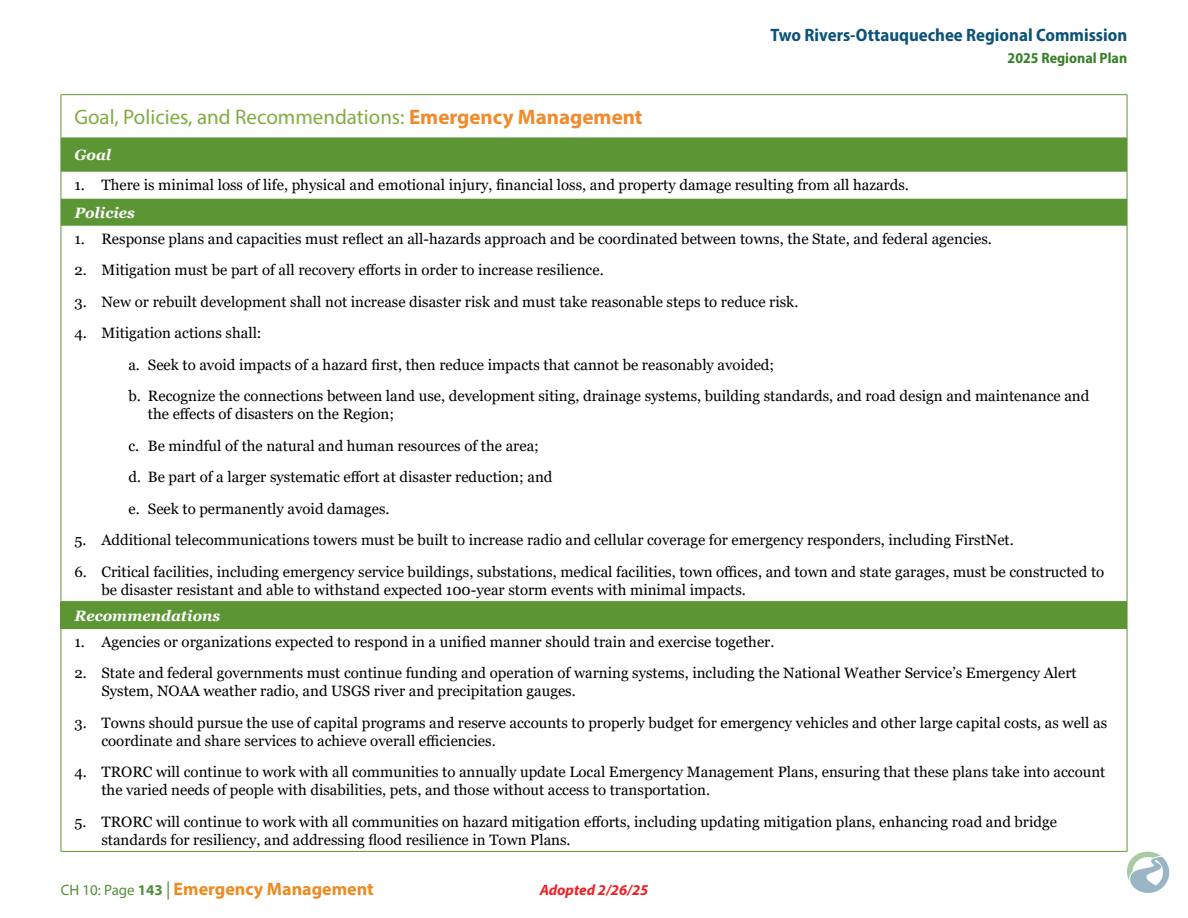
<style>
.page{position:relative;width:1188px;height:918px;background:#fff}
.page>*{position:absolute;margin:0;border:0;box-sizing:border-box;transform-origin:0 0}
.Goal_Header{font:21px "Myriad Pro";color:#80ad41}
.t1{font:18px "Myriad Variable Concept";color:#0d5377}
.t2{font:700 18px "Myriad Pro";color:#ed8b22}
.t3{font:15px/18px "Georgia";color:#000}
.Goal_Table_Header_2{font:italic 700 15px "Georgia";color:#fff}
.t4{font:15px "Myriad Variable Concept";color:#368027}
.t5{font:italic 700 15px "Myriad Pro";color:#ed2124}
.s1{font-weight:700;color:#ef8b2d}
.s2{font-weight:400;font-size:15px;color:#508f37}
.s3{font-size:15px;color:#508f37}
.s4{font-weight:400;color:#508f37}
</style>
<div class="page">
<img style="left:1128px;top:851px;width:41px;height:41px">
<svg style="left:62px;top:137px;width:1065px;height:89px;fill:#5c9634"></svg>
<div style="left:61px;top:602px;width:1066px;height:27px;background:#5c9634"></div>
<hr style="left:61px;top:137px;width:1px;height:35px;background:#5c9634">
<hr style="left:1127px;top:137px;width:1px;height:35px;background:#5c9634">
<hr style="left:61px;top:94px;width:1066px;height:1px;background:#5c9634">
<hr style="left:61px;top:95px;width:1px;height:42px;background:#5c9634">
<hr style="left:1127px;top:95px;width:1px;height:42px;background:#5c9634">
<svg style="left:61px;top:172px;width:1px;height:54px"></svg>
<svg style="left:1127px;top:172px;width:1px;height:54px"></svg>
<hr style="left:61px;top:226px;width:1px;height:375px;background:#5c9634">
<hr style="left:1127px;top:226px;width:1px;height:375px;background:#5c9634">
<hr style="left:61px;top:601px;width:1066px;height:1px;background:#5c9634">
<svg style="left:1127px;top:602px;width:1px;height:26px"></svg>
<hr style="left:61px;top:629px;width:1px;height:222px;background:#5c9634">
<hr style="left:1127px;top:629px;width:1px;height:222px;background:#5c9634">
<hr style="left:61px;top:851px;width:1066px;height:1px;background:#5c9634">
<p class="t1" style="left:771px;top:24px;width:358px">Two Rivers-Ottauquechee Regional Commission</p>
<p class="t4" style="left:1008px;top:49px;width:121px">2025 Regional Plan</p>
<p class="Goal_Header" style="left:74px;top:104px;width:570px">Goal, Policies, and Recommendations: <span class="s1">Emergency Management</span></p>
<p class="Goal_Table_Header_2" style="left:74px;top:145px;width:38px">Goal</p>
<p class="t3" style="left:74px;top:176px;width:836px">1. There is minimal loss of life, physical and emotional injury, financial loss, and property damage resulting from all hazards.</p>
<p class="Goal_Table_Header_2" style="left:74px;top:203px;width:62px">Policies</p>
<p class="t3" style="left:74px;top:230px;width:919px">1. Response plans and capacities must reflect an all-hazards approach and be coordinated between towns, the State, and federal agencies.</p>
<p class="t3" style="left:74px;top:261px;width:531px">2. Mitigation must be part of all recovery efforts in order to increase resilience.</p>
<p class="t3" style="left:74px;top:293px;width:725px">3. New or rebuilt development shall not increase disaster risk and must take reasonable steps to reduce risk.</p>
<p class="t3" style="left:74px;top:324px;width:189px">4. Mitigation actions shall:</p>
<p class="t3" style="left:128px;top:356px;width:647px">a. Seek to avoid impacts of a hazard first, then reduce impacts that cannot be reasonably avoided;</p>
<p class="t3" style="left:148px;top:387px;width:943px;text-indent:-20px">b. Recognize the connections between land use, development siting, drainage systems, building standards, and road design and maintenance and the effects of disasters on the Region;</p>
<p class="t3" style="left:128px;top:437px;width:412px">c. Be mindful of the natural and human resources of the area;</p>
<p class="t3" style="left:128px;top:468px;width:426px">d. Be part of a larger systematic effort at disaster reduction; and</p>
<p class="t3" style="left:128px;top:500px;width:263px">e. Seek to permanently avoid damages.</p>
<p class="t3" style="left:74px;top:531px;width:941px">5. Additional telecommunications towers must be built to increase radio and cellular coverage for emergency responders, including FirstNet.</p>
<p class="t3" style="left:101px;top:563px;width:1004px;text-indent:-27px">6. Critical facilities, including emergency service buildings, substations, medical facilities, town offices, and town and state garages, must be constructed to be disaster resistant and able to withstand expected 100-year storm events with minimal impacts.</p>
<p class="Goal_Table_Header_2" style="left:74px;top:606px;width:147px">Recommendations</p>
<p class="t3" style="left:74px;top:633px;width:702px">1. Agencies or organizations expected to respond in a unified manner should train and exercise together.</p>
<p class="t3" style="left:101px;top:664px;width:977px;text-indent:-27px">2. State and federal governments must continue funding and operation of warning systems, including the National Weather Service’s Emergency Alert<br>System, NOAA weather radio, and USGS river and precipitation gauges.</p>
<p class="t3" style="left:101px;top:714px;width:1007px;text-indent:-27px">3. Towns should pursue the use of capital programs and reserve accounts to properly budget for emergency vehicles and other large capital costs, as well as coordinate and share services to achieve overall efficiencies.</p>
<p class="t3" style="left:101px;top:763px;width:1006px;text-indent:-27px">4. TRORC will continue to work with all communities to annually update Local Emergency Management Plans, ensuring that these plans take into account the varied needs of people with disabilities, pets, and those without access to transportation.</p>
<p class="t3" style="left:101px;top:813px;width:957px;text-indent:-27px">5. TRORC will continue to work with all communities on hazard mitigation efforts, including updating mitigation plans, enhancing road and bridge standards for resiliency, and addressing flood resilience in Town Plans.</p>
<p class="t2" style="left:61px;top:878px;width:315px"><span class="s2">CH 10: Page</span> <span class="s3">143</span> <span class="s4">|</span> Emergency Management</p>
<p class="t5" style="left:540px;top:881px;width:110px">Adopted 2/26/25</p>
</div>
